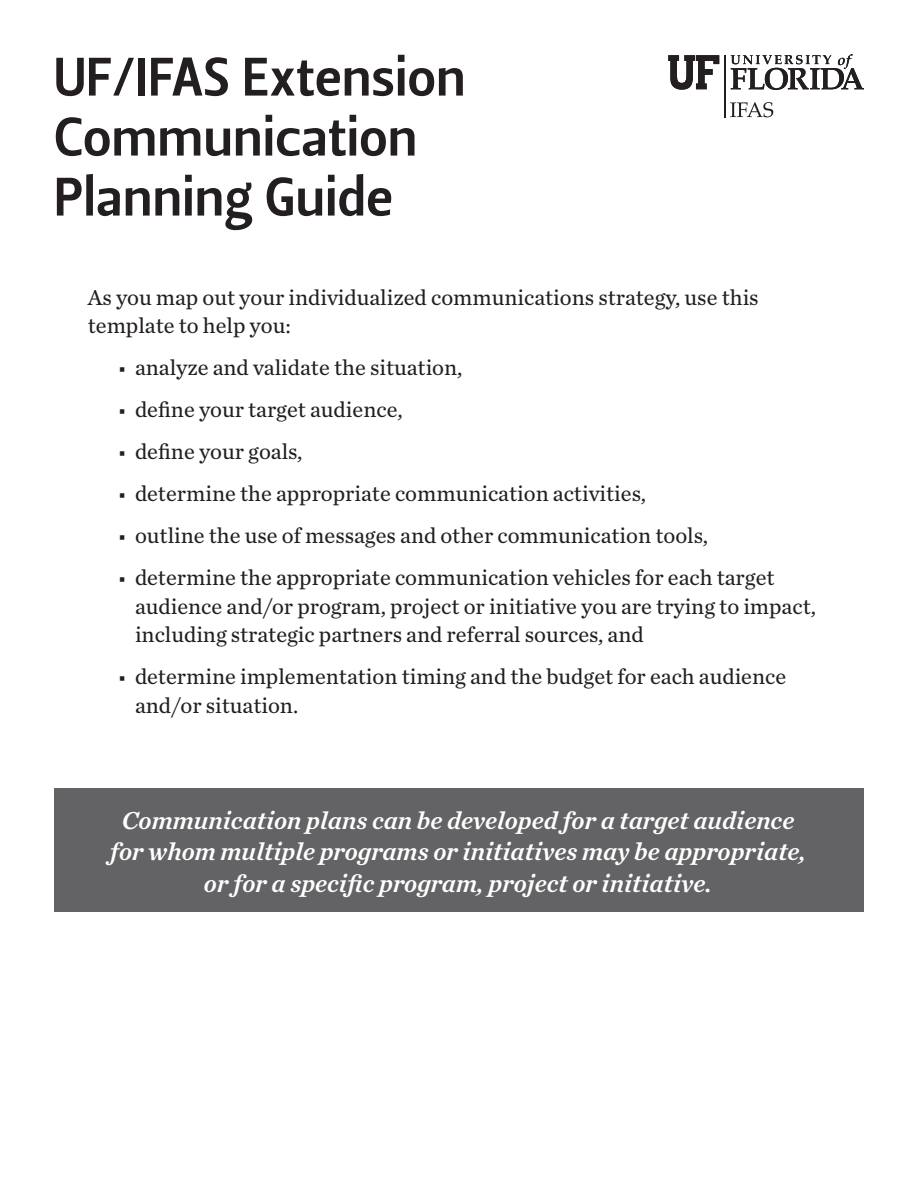
<style>
.page{position:relative;width:918px;height:1188px;background:#fff}
.page>*{position:absolute;margin:0;border:0;box-sizing:border-box;transform-origin:0 0}
.t1{font:54px/60px "Leitura Sans Grot 3";color:#231f20}
.body_italic{font:italic 25.5px/31.5px "Chronicle Text G2 Semi";color:#fff;text-align:center}
.body_text{font:22.5px/28.5px "Chronicle Text G2";color:#231f20}
</style>
<div class="page">
<div style="left:54px;top:788px;width:810px;height:124px;background:#636366"></div>
<hr style="left:725px;top:55px;width:1px;height:62px;background:#231f20">
<svg style="left:731px;top:54px;width:133px;height:36px"></svg>
<svg style="left:668px;top:55px;width:51px;height:35px"></svg>
<svg style="left:730px;top:102px;width:43px;height:15px"></svg>
<p class="t1" style="left:54px;top:48px;width:413px">UF/IFAS Extension<br>Communication<br>Planning Guide</p>
<p class="body_text" style="left:88px;top:282px;width:672px">As you map out your individualized communications strategy, use this template to help you:</p>
<p class="body_text" style="left:119px;top:352px;width:345px">▪ analyze and validate the situation,</p>
<p class="body_text" style="left:119px;top:394px;width:285px">▪ define your target audience,</p>
<p class="body_text" style="left:119px;top:436px;width:185px">▪ define your goals,</p>
<p class="body_text" style="left:119px;top:478px;width:529px">▪ determine the appropriate communication activities,</p>
<p class="body_text" style="left:119px;top:520px;width:591px">▪ outline the use of messages and other communication tools,</p>
<p class="body_text" style="left:135px;top:562px;width:683px;text-indent:-16px">▪ determine the appropriate communication vehicles for each target audience and/or program, project or initiative you are trying to impact, including strategic partners and referral sources, and</p>
<p class="body_text" style="left:135px;top:661px;width:653px;text-indent:-16px">▪ determine implementation timing and the budget for each audience and/or situation.</p>
<p class="body_italic" style="left:110px;top:803px;width:698px">Communication plans can be developed for a target audience for whom multiple programs or initiatives may be appropriate, or for a specific program, project or initiative.</p>
</div>
